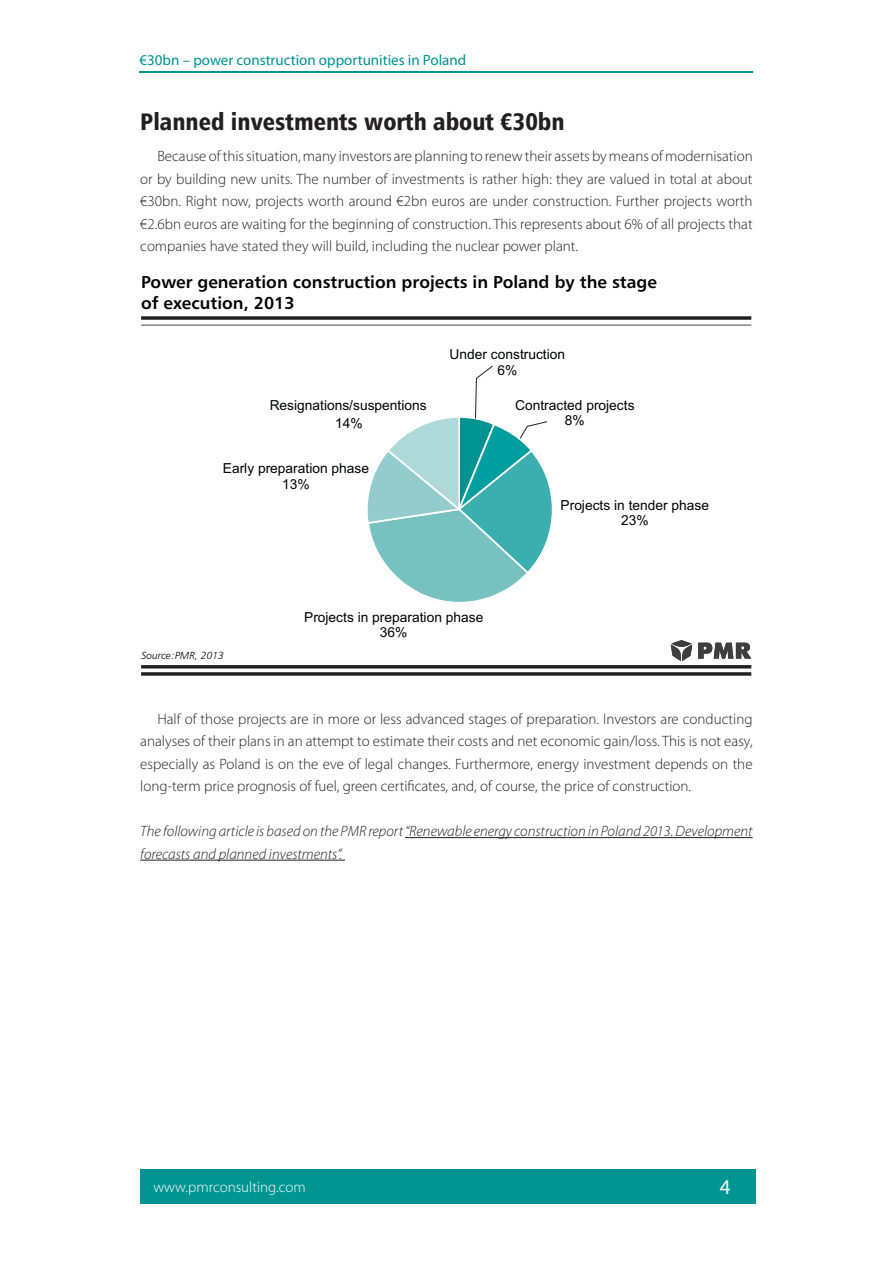
<style>
.page{position:relative;width:893px;height:1263px;background:#fff}
.page>*{position:absolute;margin:0;border:0;box-sizing:border-box;transform-origin:0 0}
.Podtytuł_1{font:24px "Humnst 777 Blk Cn EU";color:#231f20}
.t1{font:700 17.25px/21px "Humnst 777 EU";color:#010202}
.Prosty_tekst{font:300 15px/22.5px "Myriad Pro";color:#231f20;text-align:justify}
.Prosty_tekst-2{font:italic 300 15px/22.5px "Myriad Pro";color:#231f20}
.t2{font:15px "Myriad Pro";color:#009290}
.t3{font:300 15px "Myriad Pro";color:#fff}
.t4{font:13.8px/15.5px "Arial";color:#010202;text-align:center}
.t5{font:italic 10.35px "Humnst 777 Lt EU";color:#010202}
</style>
<div class="page">
<div style="left:140px;top:1169px;width:615px;height:35px;background:#009591"></div>
<hr style="left:140px;top:71px;width:613px;height:1px;background:#009591">
<hr style="left:405px;top:837px;width:348px;height:1px;background:#231f20">
<hr style="left:140px;top:860px;width:205px;height:1px;background:#231f20">
<svg style="left:141px;top:316px;width:610px;height:4px;background:#413d3e"></svg>
<hr style="left:141px;top:324px;width:610px;height:2px;background:#939598">
<hr style="left:141px;top:665px;width:610px;height:3px;background:#231f20">
<svg style="left:141px;top:672px;width:610px;height:4px;background:#413d3e"></svg>
<svg style="left:698px;top:643px;width:53px;height:16px"></svg>
<svg style="left:671px;top:640px;width:21px;height:21px"></svg>
<svg style="left:367px;top:365px;width:185px;height:237px"></svg>
<p class="t2" style="left:140px;top:50px;width:328px">€30bn – power construction opportunities in Poland</p>
<p class="Podtytuł_1" style="left:140px;top:106px;width:426px">Planned investments worth about €30bn</p>
<p class="Prosty_tekst" style="left:140px;top:145px;width:614px;text-indent:17px">Because of this situation, many investors are planning to renew their assets by means of modernisation or by building new units. The number of investments is rather high: they are valued in total at about €30bn. Right now, projects worth around €2bn euros are under construction. Further projects worth €2.6bn euros are waiting for the beginning of construction. This represents about 6% of all projects that companies have stated they will build, including the nuclear power plant.</p>
<p class="t1" style="left:141px;top:274px;width:517px">Power generation construction projects in Poland by the stage of execution, 2013</p>
<p class="t4" style="left:270px;top:398px;width:158px;line-height:17.2px">Resignations/suspentions<br>14%</p>
<p class="t4" style="left:223px;top:462px;width:148px">Early preparation phase<br>13%</p>
<p class="t4" style="left:450px;top:348px;width:117px">Under construction<br>6%</p>
<p class="t4" style="left:515px;top:399px;width:121px">Contracted projects<br>8%</p>
<p class="t4" style="left:561px;top:499px;width:150px">Projects in tender phase<br>23%</p>
<p class="t5" style="left:141px;top:649px;width:84px">Source:PMR, 2013</p>
<p class="t4" style="left:304px;top:610px;width:181px">Projects in preparation phase<br>36%</p>
<p class="Prosty_tekst" style="left:140px;top:707px;width:614px;text-indent:17px">Half of those projects are in more or less advanced stages of preparation. Investors are conducting analyses of their plans in an attempt to estimate their costs and net economic gain/loss. This is not easy, especially as Poland is on the eve of legal changes. Furthermore, energy investment depends on the long-term price prognosis of fuel, green certificates, and, of course, the price of construction.</p>
<p class="Prosty_tekst-2" style="left:140px;top:820px;width:614px">The following article is based on the PMR report“Renewable energy construction in Poland 2013. Development forecasts and planned investments”.</p>
<p class="t3" style="left:153px;top:1178px;width:154px">www.pmrconsulting.com</p>
</div>
